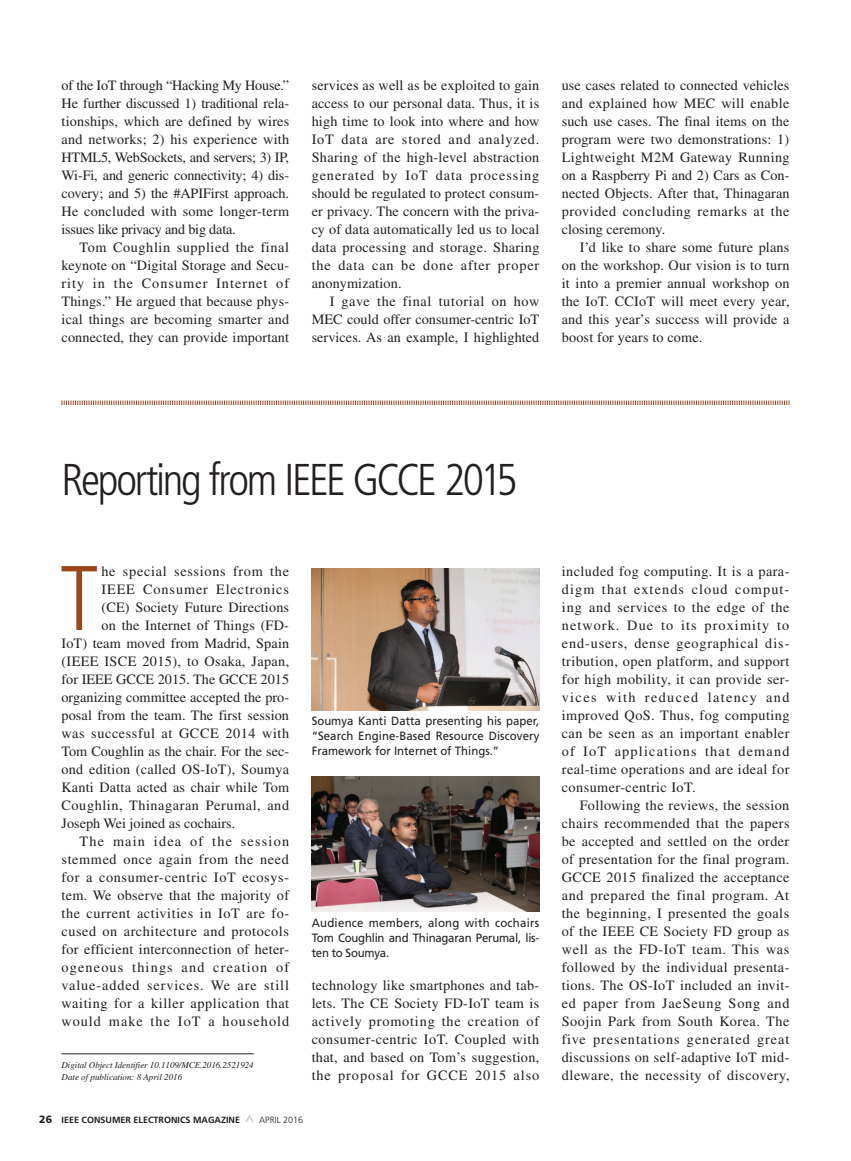
<style>
.page{position:relative;width:851px;height:1161px;background:#fff}
.page>*{position:absolute;margin:0;border:0;box-sizing:border-box;transform-origin:0 0}
.t1{font:300 condensed 91.65px "Frutiger LT Std";color:#9c461d}
.t2{font:300 condensed 44.55px "Frutiger LT Std";letter-spacing:-.055em;color:#231f20}
.t3{font:14.25px/18px "Times LT Std";letter-spacing:.03em;color:#231f20;text-align:justify}
.t4{font:14.25px "Times LT Std";color:#231f20}
.t5{font:14.25px "Times LT Std";letter-spacing:.01em;color:#231f20}
.t6{font:14.25px "Times LT Std";letter-spacing:.06em;color:#231f20}
.t7{font:14.25px "Times LT Std";letter-spacing:.005em;color:#231f20}
.t8{font:14.25px "Times LT Std";letter-spacing:.08em;color:#231f20}
.t9{font:14.25px "Times LT Std";letter-spacing:.07em;color:#231f20}
.t10{font:14.25px "Times LT Std";letter-spacing:.05em;color:#231f20}
.t11{font:14.25px "Times LT Std";letter-spacing:.085em;color:#231f20}
.t12{font:12px/15px "Frutiger LT Std";color:#231f20;text-align:justify;scale:.95 1}
.t13{font:italic 9px/12.6px "Times LT Std";letter-spacing:-.005em;color:#231f20}
.t14{font:700 9px "Frutiger LT Std";color:#231f20}
.s1{font-weight:900;font-size:10.5px}
.s2{font-weight:300;font-stretch:condensed;font-size:15px;color:#a8a9ad}
.s3{font-weight:300}
</style>
<div class="page">
<svg style="left:61px;top:400px;width:728px;height:5px"></svg>
<hr style="left:62px;top:1053px;width:192px;height:1px;background:#231f20">
<img style="left:312px;top:569px;width:227px;height:141px">
<img style="left:312px;top:777px;width:227px;height:135px">
<p class="t3" style="left:62px;top:76px;width:229px">of the IoT through “Hacking My House.” He further discussed 1) traditional rela&shy;tionships, which are defined by wires and networks; 2) his experience with HTML5, WebSockets, and servers; 3) IP, Wi-Fi, and generic connectivity; 4) dis&shy;covery; and 5) the #APIFirst approach.<br>He concluded with some longer-term issues like privacy and big data.</p>
<p class="t3" style="left:62px;top:238px;width:229px;text-indent:18px">Tom Coughlin supplied the final keynote on “Digital Storage and Secu&shy;rity in the Consumer Internet of Things.” He argued that because phys&shy;ical things are becoming smarter and connected, they can provide important</p>
<p class="t3" style="left:312px;top:76px;width:229px">services as well as be exploited to gain access to our personal data. Thus, it is high time to look into where and how IoT data are stored and analyzed.<br>Sharing of the high-level abstraction generated by IoT data processing should be regulated to protect consum&shy;er privacy. The concern with the priva&shy;cy of data automatically led us to local data processing and storage. Sharing the data can be done after proper anonymization.</p>
<p class="t3" style="left:312px;top:292px;width:229px;text-indent:18px">I gave the final tutorial on how MEC could offer consumer-centric IoT services. As an example, I highlighted</p>
<p class="t3" style="left:562px;top:76px;width:229px">use cases related to connected vehicles and explained how MEC will enable such use cases. The final items on the program were two demonstrations: 1)<br>Lightweight M2M Gateway Running on a Raspberry Pi and 2) Cars as Con&shy;nected Objects. After that, Thinagaran provided concluding remarks at the closing ceremony.</p>
<p class="t3" style="left:562px;top:238px;width:229px;text-indent:18px">I’d like to share some future plans on the workshop. Our vision is to turn it into a premier annual workshop on the IoT. CCIoT will meet every year, and this year’s success will provide a boost for years to come.</p>
<h2 class="t2" style="left:62px;top:454px;width:457px">Reporting from IEEE GCCE 2015</h2>
<h1 class="t1" style="left:60px;top:546px;width:41px">T</h1>
<p class="t10" style="left:101px;top:563px;width:189px">he special sessions from the</p>
<p class="t6" style="left:101px;top:581px;width:189px">IEEE Consumer Electronics</p>
<p class="t5" style="left:101px;top:599px;width:189px">(CE) Society Future Directions</p>
<p class="t3" style="left:101px;top:616px;width:189px">on the Internet of Things (FD-</p>
<p class="t5" style="left:61px;top:635px;width:229px">IoT) team moved from Madrid, Spain</p>
<p class="t3" style="left:61px;top:652px;width:229px">(IEEE ISCE 2015), to Osaka, Japan,</p>
<p class="t4" style="left:61px;top:671px;width:229px">for IEEE GCCE 2015. The GCCE 2015</p>
<p class="t4" style="left:61px;top:689px;width:229px">organizing committee accepted the pro-</p>
<p class="t7" style="left:61px;top:707px;width:229px">posal from the team. The first session</p>
<p class="t3" style="left:61px;top:724px;width:229px">was successful at GCCE 2014 with</p>
<p class="t4" style="left:61px;top:743px;width:229px">Tom Coughlin as the chair. For the sec-</p>
<p class="t3" style="left:61px;top:760px;width:229px">ond edition (called OS-IoT), Soumya</p>
<p class="t5" style="left:61px;top:779px;width:229px">Kanti Datta acted as chair while Tom</p>
<p class="t3" style="left:61px;top:796px;width:229px">Coughlin, Thinagaran Perumal, and</p>
<p class="t4" style="left:61px;top:815px;width:175px">Joseph Wei joined as cochairs.</p>
<p class="t11" style="left:79px;top:833px;width:211px">The main idea of the session</p>
<p class="t3" style="left:61px;top:850px;width:229px">stemmed once again from the need</p>
<p class="t3" style="left:61px;top:868px;width:229px">for a consumer-centric IoT ecosys-</p>
<p class="t3" style="left:61px;top:886px;width:229px">tem. We observe that the majority of</p>
<p class="t3" style="left:61px;top:904px;width:226px">the current activities in IoT are fo--</p>
<p class="t3" style="left:61px;top:922px;width:229px">cused on architecture and protocols</p>
<p class="t3" style="left:61px;top:940px;width:229px">for efficient interconnection of heter-</p>
<p class="t8" style="left:61px;top:959px;width:229px">ogeneous things and creation of</p>
<p class="t6" style="left:61px;top:977px;width:229px">value-added services. We are still</p>
<p class="t3" style="left:61px;top:994px;width:229px">waiting for a killer application that</p>
<p class="t9" style="left:61px;top:1013px;width:229px">would make the IoT a household</p>
<p class="t13" style="left:62px;top:1058px;width:194px">Digital Object Identifier 10.1109/MCE.2016.2521924<br>Date of publication: 8 April 2016</p>
<p class="t12" style="left:312px;top:714px;width:241px">Soumya Kanti Datta presenting his paper, “Search Engine-Based Resource Discovery Framework for Internet of Things.”</p>
<p class="t12" style="left:312px;top:915px;width:241px">Audience members, along with cochairs Tom Coughlin and Thinagaran Perumal, lis&shy;ten to Soumya.</p>
<p class="t3" style="left:311px;top:976px;width:229px">technology like smartphones and tab&shy;lets. The CE Society FD-IoT team is actively promoting the creation of consumer-centric IoT. Coupled with that, and based on Tom’s suggestion, the proposal for GCCE 2015 also</p>
<p class="t14" style="left:39px;top:1115px;width:265px"><span class="s1">26</span> IEEE CONSUMER ELECTRONICS MAGAZINE <span class="s2">^</span> <span class="s3">april 2016</span></p>
<p class="t3" style="left:561px;top:562px;width:229px;text-align:left">included fog computing. It is a para&shy;digm that extends cloud comput&shy;ing and services to the edge of the network. Due to its proximity to end-users, dense geographical dis-- tribution, open platform, and support for high mobility, it can provide ser&shy;vices with reduced latency and improved QoS. Thus, fog computing can be seen as an important enabler of IoT applications that demand real-time operations and are ideal for consumer-centric IoT.</p>
<p class="t3" style="left:561px;top:796px;width:229px;text-indent:18px">Following the reviews, the session chairs recommended that the papers be accepted and settled on the order of presentation for the final program.<br>GCCE 2015 finalized the acceptance and prepared the final program. At the beginning, I presented the goals of the IEEE CE Society FD group as well as the FD-IoT team. This was followed by the individual presenta&shy;tions. The OS-IoT included an invit&shy;ed paper from JaeSeung Song and Soojin Park from South Korea. The five presentations generated great discussions on self-adaptive IoT mid&shy;dleware, the necessity of discovery,</p>
</div>
